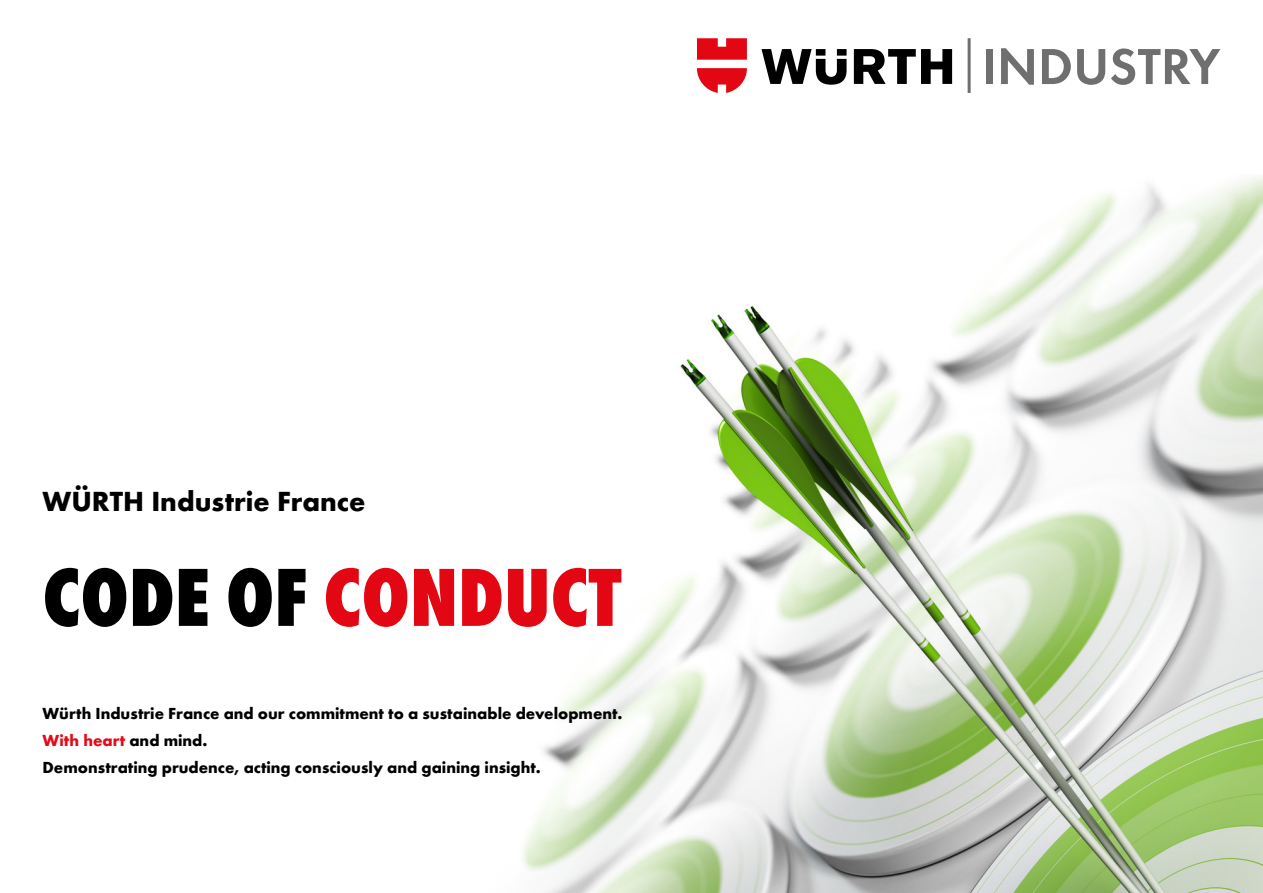
<style>
.page{position:relative;width:1263px;height:893px;background:#fff}
.page>*{position:absolute;margin:0;border:0;box-sizing:border-box;transform-origin:0 0}
.t1{font:85.5px "Wuerth Extra Bold Cond Caps";color:#e30613}
.t2{font:700 28.5px "Wuerth";color:#000}
.t3{font:700 16.5px/27px "Wuerth";color:#000}
.s1{color:#000}
.s2{color:#e30b17}
</style>
<div class="page">
<div style="left:986px;top:49px;width:7px;height:35px;background:#706f6f"></div>
<svg style="left:1001px;top:48px;width:33px;height:37px"></svg>
<svg style="left:1042px;top:49px;width:29px;height:35px"></svg>
<svg style="left:1077px;top:49px;width:28px;height:36px"></svg>
<svg style="left:1111px;top:48px;width:109px;height:37px"></svg>
<svg style="left:761px;top:49px;width:191px;height:36px"></svg>
<svg style="left:697px;top:38px;width:50px;height:55px"></svg>
<hr style="left:968px;top:38px;width:3px;height:55px;background:#706f6f">
<img style="left:522px;top:177px;width:741px;height:716px">
<h2 class="t2" style="left:43px;top:480px;width:325px">WÜRTH Industrie France</h2>
<h1 class="t1" style="left:43px;top:537px;width:580px"><span class="s1">CODE OF</span> CONDUCT</h1>
<p class="t3" style="left:43px;top:699px;width:582px">Würth Industrie France and our commitment to a sustainable development.<br><span class="s2">With heart</span> and mind.<br>Demonstrating prudence, acting consciously and gaining insight.</p>
</div>
